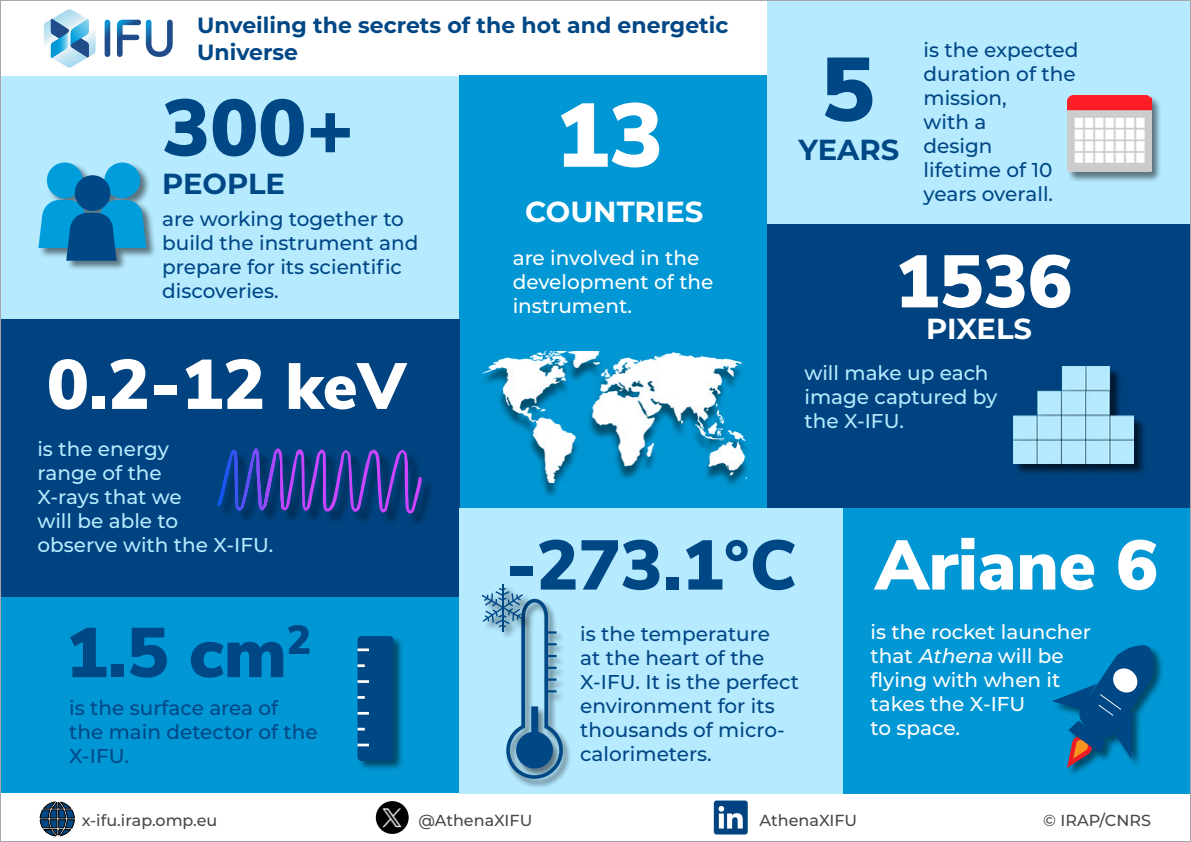
<style>
.page{position:relative;width:1191px;height:842px;background:#fff}
.page>*{position:absolute;margin:0;border:0;box-sizing:border-box;transform-origin:0 0}
.t1{font:900 90px "Nunito Sans";color:#fff}
.t2{font:900 90px "Nunito Sans";color:#004785}
.t3{font:900 80px "Nunito Sans";color:#004785}
.t4{font:900 74px "Nunito Sans";color:#fff}
.t5{font:900 70px "Nunito Sans";color:#fff}
.t6{font:900 70px "Nunito Sans";color:#004785}
.t7{font:700 29px "Montserrat";color:#fff}
.t8{font:700 29px "Montserrat";color:#004785}
.t9{font:700 22px/26.4px "Montserrat";color:#004785}
.t10{font:500 20px/24px "Montserrat";color:#004785}
.t11{font:500 20px/24px "Montserrat";color:#fff}
.t12{font:500 20px/24px "Montserrat";color:#b5eaff}
.t13{font:500 16px "Montserrat";color:#48484a}
.s1{font-size:65px}
.s2{font-style:italic}
</style>
<div class="page">
<div style="left:0;top:76px;width:459px;height:254px;background:#b5eaff"></div>
<div style="left:459px;top:76px;width:308px;height:432px;background:#0097d4"></div>
<div style="left:767px;top:0;width:424px;height:224px;background:#b5eaff"></div>
<div style="left:767px;top:224px;width:424px;height:284px;background:#004380"></div>
<div style="left:0;top:319px;width:459px;height:278px;background:#004380"></div>
<div style="left:0;top:597px;width:459px;height:196px;background:#0097d4"></div>
<div style="left:459px;top:508px;width:384px;height:285px;background:#b5eaff"></div>
<div style="left:843px;top:508px;width:348px;height:285px;background:#0097d4"></div>
<img style="left:482px;top:352px;width:264px;height:131px">
<div style="left:1015px;top:368px;width:131px;height:107px;background:#000;opacity:.5"></div>
<div style="left:1015px;top:369px;width:122px;height:102px;background:#000;opacity:.23"></div>
<img style="left:1013px;top:367px;width:120px;height:96px">
<div style="left:1067px;top:95px;width:94px;height:87px;background:#000;opacity:.5"></div>
<img style="left:1068px;top:95px;width:83px;height:77px">
<svg style="left:40px;top:802px;width:34px;height:34px"></svg>
<div style="left:504px;top:598px;width:68px;height:191px;background:#000;opacity:.5"></div>
<svg style="left:481px;top:584px;width:82px;height:195px"></svg>
<div style="left:219px;top:450px;width:214px;height:76px;background:#000;opacity:.45"></div>
<hr style="left:217px;top:445px;width:1px;height:71px;background:#0558f0">
<hr style="left:218px;top:445px;width:1px;height:71px;background:#0858f0">
<hr style="left:219px;top:445px;width:1px;height:71px;background:#0b57f0">
<hr style="left:220px;top:445px;width:1px;height:71px;background:#0e57f1">
<hr style="left:221px;top:445px;width:1px;height:71px;background:#1157f1">
<hr style="left:222px;top:445px;width:1px;height:71px;background:#1457f1">
<hr style="left:223px;top:445px;width:1px;height:71px;background:#1756f1">
<hr style="left:224px;top:445px;width:1px;height:71px;background:#1a56f2">
<hr style="left:225px;top:445px;width:1px;height:71px;background:#1d56f2">
<hr style="left:226px;top:445px;width:1px;height:71px;background:#2055f2">
<hr style="left:227px;top:445px;width:1px;height:71px;background:#2355f2">
<hr style="left:228px;top:445px;width:1px;height:71px;background:#2655f2">
<hr style="left:229px;top:445px;width:1px;height:71px;background:#2955f3">
<hr style="left:230px;top:445px;width:1px;height:71px;background:#2c54f3">
<hr style="left:231px;top:445px;width:1px;height:71px;background:#2f54f3">
<hr style="left:232px;top:445px;width:1px;height:71px;background:#3254f3">
<hr style="left:233px;top:445px;width:1px;height:71px;background:#3553f4">
<hr style="left:234px;top:445px;width:1px;height:71px;background:#3853f4">
<hr style="left:235px;top:445px;width:1px;height:71px;background:#3b53f4">
<hr style="left:236px;top:445px;width:1px;height:71px;background:#3e53f4">
<hr style="left:237px;top:445px;width:1px;height:71px;background:#4152f4">
<hr style="left:238px;top:445px;width:1px;height:71px;background:#4452f5">
<hr style="left:239px;top:445px;width:1px;height:71px;background:#4752f5">
<hr style="left:240px;top:445px;width:1px;height:71px;background:#4a51f5">
<hr style="left:241px;top:445px;width:1px;height:71px;background:#4d51f5">
<hr style="left:242px;top:445px;width:1px;height:71px;background:#5051f5">
<hr style="left:243px;top:445px;width:1px;height:71px;background:#5351f6">
<hr style="left:244px;top:445px;width:1px;height:71px;background:#5650f6">
<hr style="left:245px;top:445px;width:1px;height:71px;background:#5950f6">
<hr style="left:246px;top:445px;width:1px;height:71px;background:#5c50f6">
<hr style="left:247px;top:445px;width:1px;height:71px;background:#5f50f7">
<hr style="left:248px;top:445px;width:1px;height:71px;background:#624ff7">
<hr style="left:249px;top:445px;width:1px;height:71px;background:#664ff7">
<hr style="left:250px;top:445px;width:1px;height:71px;background:#694ff7">
<hr style="left:251px;top:445px;width:1px;height:71px;background:#6c4ef7">
<hr style="left:252px;top:445px;width:1px;height:71px;background:#6f4ef8">
<hr style="left:253px;top:445px;width:1px;height:71px;background:#724ef8">
<hr style="left:254px;top:445px;width:1px;height:71px;background:#754ef8">
<hr style="left:255px;top:445px;width:1px;height:71px;background:#784df8">
<hr style="left:256px;top:445px;width:1px;height:71px;background:#7b4df9">
<hr style="left:257px;top:445px;width:1px;height:71px;background:#7e4df9">
<hr style="left:258px;top:445px;width:1px;height:71px;background:#814cf9">
<hr style="left:259px;top:445px;width:1px;height:71px;background:#844cf9">
<hr style="left:260px;top:445px;width:1px;height:71px;background:#874cf9">
<hr style="left:261px;top:445px;width:1px;height:71px;background:#8a4cfa">
<hr style="left:262px;top:445px;width:1px;height:71px;background:#8d4bfa">
<hr style="left:263px;top:445px;width:1px;height:71px;background:#904bfa">
<hr style="left:264px;top:445px;width:1px;height:71px;background:#934bfa">
<hr style="left:265px;top:445px;width:1px;height:71px;background:#964afb">
<hr style="left:266px;top:445px;width:1px;height:71px;background:#994afb">
<hr style="left:267px;top:445px;width:1px;height:71px;background:#9c4afb">
<hr style="left:268px;top:445px;width:1px;height:71px;background:#9f4afb">
<hr style="left:269px;top:445px;width:1px;height:71px;background:#a249fb">
<hr style="left:270px;top:445px;width:1px;height:71px;background:#a549fc">
<hr style="left:271px;top:445px;width:1px;height:71px;background:#a849fc">
<hr style="left:272px;top:445px;width:1px;height:71px;background:#ab48fc">
<hr style="left:273px;top:445px;width:1px;height:71px;background:#ae48fc">
<hr style="left:274px;top:445px;width:1px;height:71px;background:#b148fd">
<hr style="left:275px;top:445px;width:1px;height:71px;background:#b448fd">
<hr style="left:276px;top:445px;width:1px;height:71px;background:#b747fd">
<hr style="left:277px;top:445px;width:1px;height:71px;background:#ba47fd">
<hr style="left:278px;top:445px;width:1px;height:71px;background:#bd47fd">
<hr style="left:279px;top:445px;width:1px;height:71px;background:#c046fe">
<hr style="left:280px;top:445px;width:1px;height:71px;background:#c346fe">
<svg style="left:281px;top:449px;width:18px;height:67px"></svg>
<svg style="left:299px;top:449px;width:17px;height:67px"></svg>
<svg style="left:316px;top:449px;width:18px;height:67px"></svg>
<svg style="left:334px;top:450px;width:17px;height:66px"></svg>
<svg style="left:351px;top:450px;width:18px;height:66px"></svg>
<svg style="left:369px;top:449px;width:17px;height:67px"></svg>
<svg style="left:386px;top:450px;width:18px;height:66px"></svg>
<svg style="left:404px;top:450px;width:17px;height:66px"></svg>
<hr style="left:421px;top:445px;width:1px;height:71px;background:#cd45ff">
<div style="left:38px;top:163px;width:118px;height:108px;background:#000;opacity:.5"></div>
<div style="left:47px;top:162px;width:36px;height:36px;background:#009ddd;border-radius:50%"></div>
<div style="left:104px;top:162px;width:36px;height:36px;background:#009ddd;border-radius:50%"></div>
<div style="left:75px;top:175px;width:35px;height:36px;background:#004785;border-radius:50%"></div>
<svg style="left:38px;top:200px;width:108px;height:61px;background:#1a84bb"></svg>
<svg style="left:1052px;top:645px;width:111px;height:129px"></svg>
<img style="left:44px;top:9px;width:52px;height:58px">
<svg style="left:51px;top:19px;width:38px;height:39px"></svg>
<svg style="left:105px;top:20px;width:5px;height:37px"></svg>
<svg style="left:117px;top:20px;width:56px;height:37px"></svg>
<div style="left:357px;top:636px;width:47px;height:135px;background:#000;opacity:.5"></div>
<div style="left:357px;top:636px;width:36px;height:125px;background:#004785;border-radius:4px"></div>
<svg style="left:357px;top:648px;width:12px;height:3px"></svg>
<svg style="left:357px;top:680px;width:12px;height:3px"></svg>
<svg style="left:357px;top:712px;width:12px;height:3px"></svg>
<svg style="left:357px;top:744px;width:12px;height:2px"></svg>
<svg style="left:357px;top:728px;width:8px;height:2px"></svg>
<svg style="left:357px;top:696px;width:8px;height:3px"></svg>
<svg style="left:357px;top:664px;width:8px;height:3px"></svg>
<img style="left:376px;top:801px;width:32px;height:33px">
<svg style="left:714px;top:800px;width:33px;height:34px"></svg>
<p class="t9" style="left:197px;top:11px;width:532px">Unveiling the secrets of the hot and energetic<br>Universe</p>
<p class="t10" style="left:923px;top:37px;width:156px">is the expected duration of the mission,<br>with a<br>design<br>lifetime of 10 years overall.</p>
<h1 class="t2" style="left:821px;top:23px;width:55px">5</h1>
<h3 class="t8" style="left:798px;top:128px;width:102px">YEARS</h3>
<h2 class="t3" style="left:162px;top:69px;width:194px">300+</h2>
<h3 class="t8" style="left:162px;top:163px;width:124px">PEOPLE</h3>
<p class="t10" style="left:162px;top:206px;width:258px">are working together to build the instrument and prepare for its scientific discoveries.</p>
<h1 class="t1" style="left:555px;top:69px;width:109px">13</h1>
<h3 class="t7" style="left:525px;top:191px;width:180px">COUNTRIES</h3>
<p class="t11" style="left:513px;top:245px;width:202px">are involved in the development of the instrument.</p>
<h3 class="t4" style="left:894px;top:227px;width:179px">1536</h3>
<h3 class="t7" style="left:926px;top:308px;width:107px">PIXELS</h3>
<p class="t12" style="left:804px;top:361px;width:194px">will make up each image captured by the X-IFU.</p>
<h3 class="t5" style="left:47px;top:333px;width:360px">0.2-12 <span class="s1">keV</span></h3>
<p class="t12" style="left:37px;top:436px;width:237px">is the energy<br>range of the<br>X-rays that we<br>will be able to<br>observe with the X-IFU.</p>
<h3 class="t5" style="left:875px;top:514px;width:284px">Ariane 6</h3>
<p class="t11" style="left:870px;top:619px;width:222px">is the rocket launcher that <span class="s2">Athena</span> will be flying with when it takes the X-IFU<br>to space.</p>
<h3 class="t6" style="left:505px;top:514px;width:293px">-273.1°C</h3>
<p class="t10" style="left:580px;top:621px;width:220px">is the temperature<br>at the heart of the<br>X-IFU. It is the perfect environment for its thousands of micro&shy;calorimeters.</p>
<h3 class="t6" style="left:66px;top:601px;width:247px">1.5 cm<sup>2</sup></h3>
<p class="t10" style="left:69px;top:695px;width:250px">is the surface area of<br>the main detector of the<br>X-IFU.</p>
<p class="t13" style="left:82px;top:809px;width:137px">x-ifu.irap.omp.eu</p>
<p class="t13" style="left:418px;top:809px;width:116px">@AthenaXIFU</p>
<p class="t13" style="left:759px;top:809px;width:99px">AthenaXIFU</p>
<p class="t13" style="left:1043px;top:809px;width:109px">© IRAP/CNRS</p>
</div>
